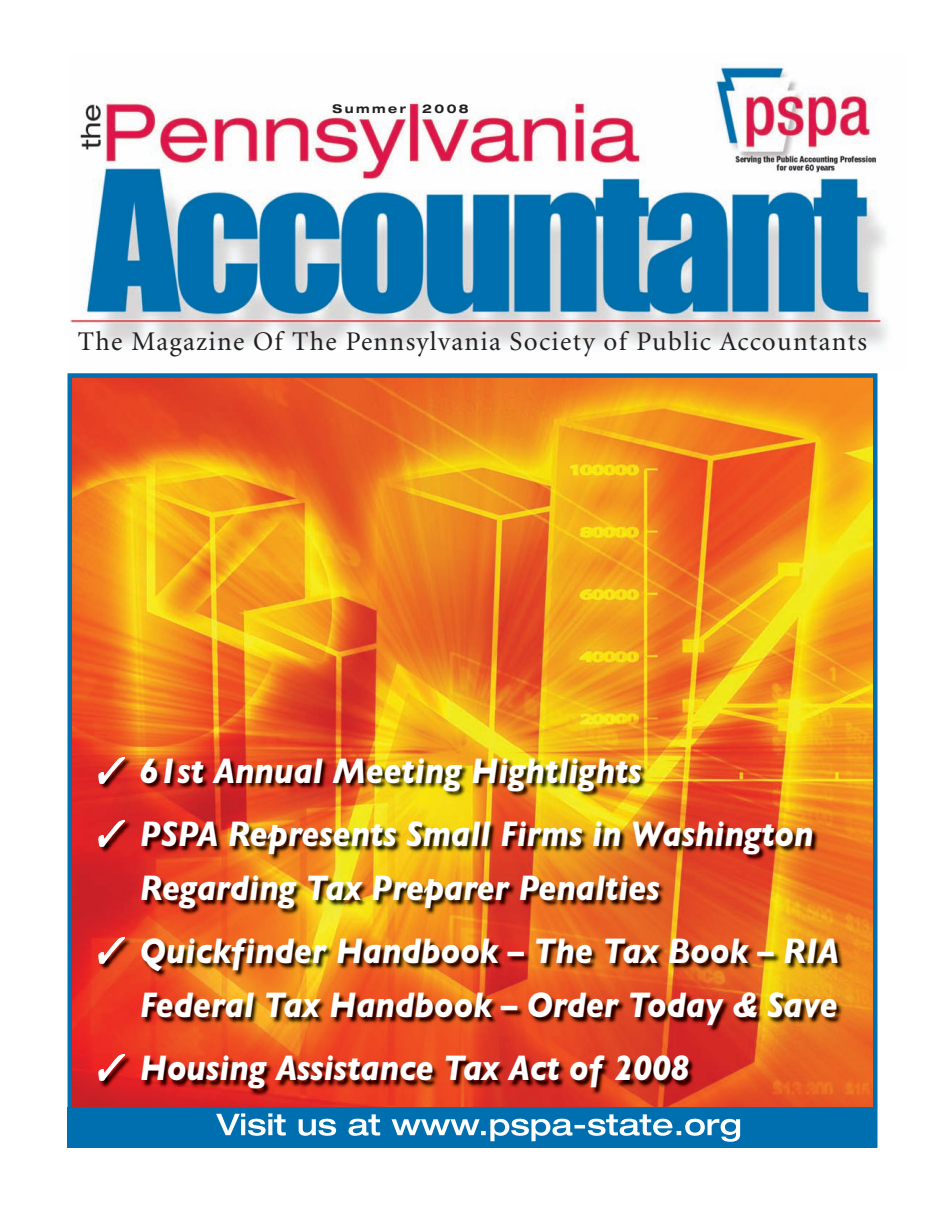
<style>
.page{position:relative;width:945px;height:1215px;background:#fff}
.page>*{position:absolute;margin:0;border:0;box-sizing:border-box;transform-origin:0 0}
.t1{font:italic 700 36px/54px "Gill Sans";color:#fff;scale:.9 1}
.t2{font:27px "Minion";letter-spacing:.05em;color:#231f20}
.t3{font:700 expanded 12px "Helvetica Neue";letter-spacing:.205em;color:#231f20}
</style>
<div class="page">
<img style="left:70px;top:64px;width:818px;height:285px">
<img style="left:73px;top:378px;width:800px;height:729px">
<img style="left:78px;top:748px;width:798px;height:400px">
<img style="left:216px;top:1113px;width:354px;height:28px">
<p class="t3" style="left:333px;top:105px;width:75px">Summer</p>
<p class="t3" style="left:422px;top:105px;width:48px">2008</p>
<p class="t2" style="left:78px;top:331px;width:791px">The Magazine Of The Pennsylvania Society of Public Accountants</p>
<p class="t1" style="left:96px;top:748px;width:608px">✓ 61st Annual Meeting Hightlights</p>
<p class="t1" style="left:140px;top:811px;width:750px;text-indent:-43px">✓ PSPA Represents Small Firms in Washington<br>Regarding Tax Preparer Penalties</p>
<p class="t1" style="left:96px;top:928px;width:826px;text-align:right">✓ Quickfinder Handbook – The Tax Book – RIA<br>Federal Tax Handbook – Order Today &amp; Save</p>
<p class="t1" style="left:96px;top:1045px;width:661px">✓ Housing Assistance Tax Act of 2008</p>
</div>
